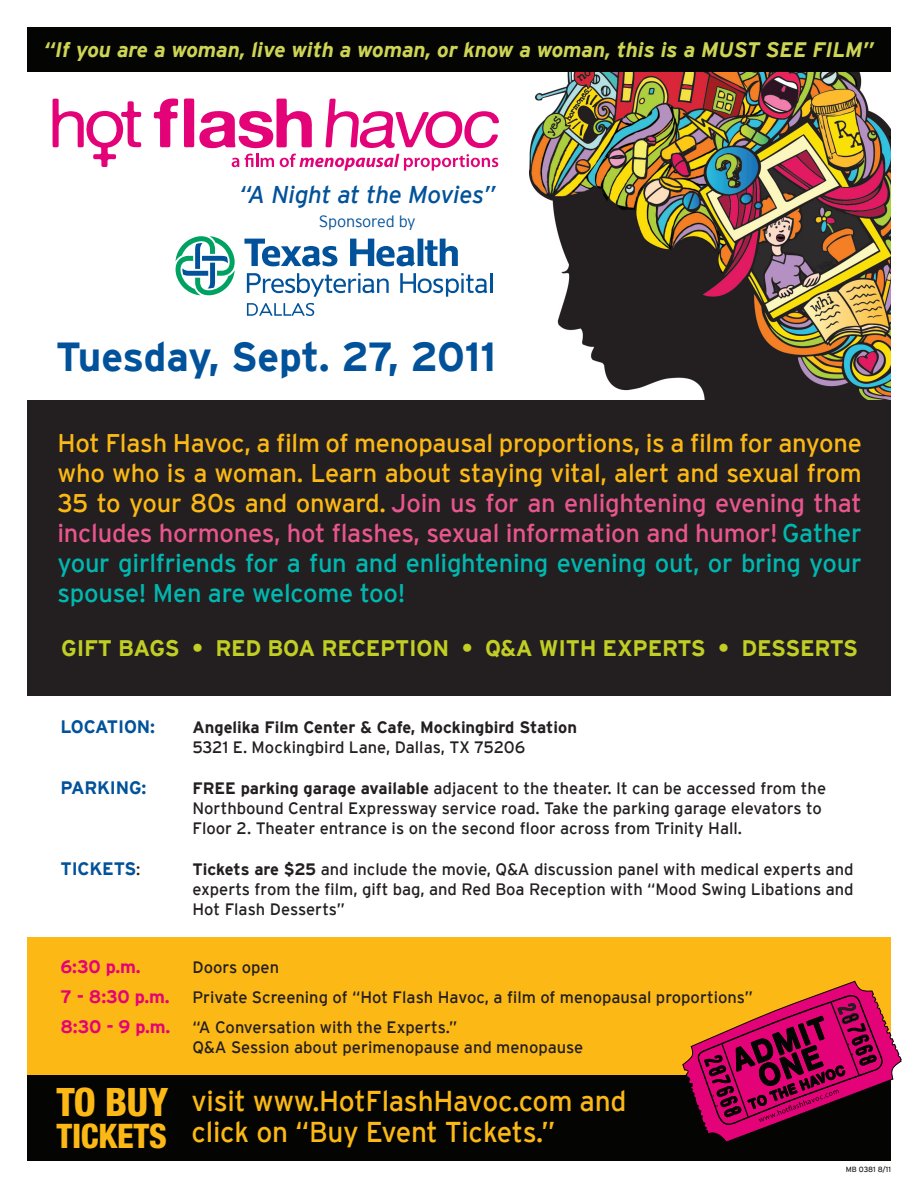
<style>
.page{position:relative;width:918px;height:1188px;background:#fff}
.page>*{position:absolute;margin:0;border:0;box-sizing:border-box;transform-origin:0 0}
.t1{font:700 40.5px "Interstate";letter-spacing:-.015em;color:#01529a}
.t2{font:800 condensed 39.3px "Helvetica Neue LT Std";color:#fcb814}
.t3{font:800 condensed 33.9px "Helvetica Neue LT Std";letter-spacing:-.01em;color:#fcb814}
.t4{font:28.65px/31.5px "Interstate";letter-spacing:-.01em;color:#fcb814}
.t5{font:25.5px/30px "Interstate";letter-spacing:-.01em;color:#00b8b0;text-align:justify}
.t6{font:25.5px "Interstate";letter-spacing:-.01em;color:#fcb814}
.t7{font:italic 24.3px "Interstate";letter-spacing:-.01em;color:#01529a}
.t8{font:700 22.5px "Interstate";letter-spacing:-.01em;color:#c1ce23}
.t9{font:italic 700 21px "Interstate";letter-spacing:-.005em;color:#ced554}
.t10{font:700 18px "Interstate";letter-spacing:-.01em;color:#01529a}
.t11{font:700 18px "Interstate";color:#e40278}
.t12{font:16.5px/19.8px "Interstate";color:#231f20}
.t13{font:700 16.5px "Interstate";color:#231f20}
.t14{font:300 16.2px "Interstate";letter-spacing:-.01em;color:#01529a}
.t15{font:7.5px "Interstate";letter-spacing:-.005em;color:#231f20}
.s1{color:#fcb814}
.s2{color:#e9558d}
.s3{font-weight:700}
.s4{font-weight:400;font-size:16.5px;color:#231f20}
.s5{font-weight:700;font-size:18px;color:#e40278}
</style>
<div class="page">
<img style="left:529px;top:72px;width:362px;height:328px">
<div style="left:27px;top:1072px;width:864px;height:89px;background:#040503"></div>
<div style="left:27px;top:937px;width:864px;height:138px;background:#fcb814"></div>
<div style="left:27px;top:27px;width:864px;height:45px;background:#040503"></div>
<svg style="left:244px;top:239px;width:93px;height:27px"></svg>
<svg style="left:350px;top:239px;width:65px;height:27px"></svg>
<div style="left:418px;top:239px;width:5px;height:27px;background:#01529a"></div>
<svg style="left:425px;top:239px;width:33px;height:27px"></svg>
<svg style="left:247px;top:303px;width:67px;height:13px"></svg>
<svg style="left:175px;top:236px;width:60px;height:60px"></svg>
<svg style="left:247px;top:273px;width:142px;height:24px"></svg>
<svg style="left:400px;top:273px;width:87px;height:24px"></svg>
<hr style="left:490px;top:273px;width:2px;height:20px;background:#01529a">
<svg style="left:326px;top:99px;width:173px;height:49px"></svg>
<svg style="left:154px;top:99px;width:158px;height:49px"></svg>
<svg style="left:53px;top:99px;width:88px;height:68px"></svg>
<svg style="left:232px;top:158px;width:7px;height:9px"></svg>
<svg style="left:245px;top:154px;width:29px;height:13px"></svg>
<svg style="left:280px;top:154px;width:218px;height:17px"></svg>
<div style="left:27px;top:400px;width:864px;height:296px;background:#231f20"></div>
<svg style="left:682px;top:981px;width:220px;height:161px"></svg>
<p class="t9" style="left:44px;top:38px;width:832px">“If you are a woman, live with a woman, or know a woman, this is a MUST SEE FILM”</p>
<p class="t7" style="left:239px;top:181px;width:258px">“A Night at the Movies”</p>
<p class="t14" style="left:319px;top:212px;width:99px">Sponsored by</p>
<p class="t1" style="left:56px;top:335px;width:442px">Tuesday, Sept. 27, 2011</p>
<p class="t6" style="left:57px;top:429px;width:806px">Hot Flash Havoc, a film of menopausal proportions, is a film for anyone</p>
<p class="t5" style="left:57px;top:458px;width:806px"><span class="s1">who who is a woman. Learn about staying vital, alert and sexual from 35 to your 80s and onward.</span> <span class="s2">Join us for an enlightening evening that includes hormones, hot flashes, sexual information and humor!</span> Gather your girlfriends for a fun and enlightening evening out, or bring your spouse! Men are welcome too!</p>
<p class="t8" style="left:61px;top:636px;width:798px">GIFT BAGS • RED BOA RECEPTION • Q&amp;A WITH EXPERTS • DESSERTS</p>
<p class="t10" style="left:60px;top:716px;width:96px">LOCATION:</p>
<p class="t13" style="left:192px;top:718px;width:386px">Angelika Film Center &amp; Cafe, Mockingbird Station</p>
<p class="t12" style="left:192px;top:737px;width:334px">5321 E. Mockingbird Lane, Dallas, TX 75206</p>
<p class="t10" style="left:60px;top:778px;width:87px">PARKING:</p>
<p class="t12" style="left:192px;top:778px;width:635px"><span class="s3">FREE parking garage available</span> adjacent to the theater. It can be accessed from the<br>Northbound Central Expressway service road. Take the parking garage elevators to</p>
<p class="t12" style="left:192px;top:818px;width:551px">Floor 2. Theater entrance is on the second floor across from Trinity Hall.</p>
<p class="t10" style="left:60px;top:859px;width:81px">TICKETS<span class="s4">:</span></p>
<p class="t12" style="left:192px;top:859px;width:663px;text-align:justify"><span class="s3">Tickets are $25</span> and include the movie, Q&amp;A discussion panel with medical experts and experts from the film, gift bag, and Red Boa Reception with “Mood Swing Libations and Hot Flash Desserts”</p>
<p class="t11" style="left:60px;top:957px;width:82px">6:30 p.m.</p>
<p class="t12" style="left:192px;top:957px;width:88px">Doors open</p>
<p class="t11" style="left:60px;top:987px;width:111px">7 - 8:30 p.m.</p>
<p class="t12" style="left:192px;top:987px;width:562px">Private Screening of “Hot Flash Havoc, a film of menopausal proportions”</p>
<p class="t12" style="left:60px;top:1017px;width:398px"><span class="s5">8:30 - 9 p.m.</span> “A Conversation with the Experts.”</p>
<p class="t12" style="left:192px;top:1037px;width:392px">Q&amp;A Session about perimenopause and menopause</p>
<p class="t2" style="left:57px;top:1078px;width:114px">TO BUY</p>
<p class="t3" style="left:57px;top:1115px;width:112px">TICKETS</p>
<p class="t4" style="left:192px;top:1085px;width:436px">visit www.HotFlashHavoc.com and click on “Buy Event Tickets.”</p>
<p class="t15" style="left:846px;top:1165px;width:47px">MB 0381 8/11</p>
</div>
